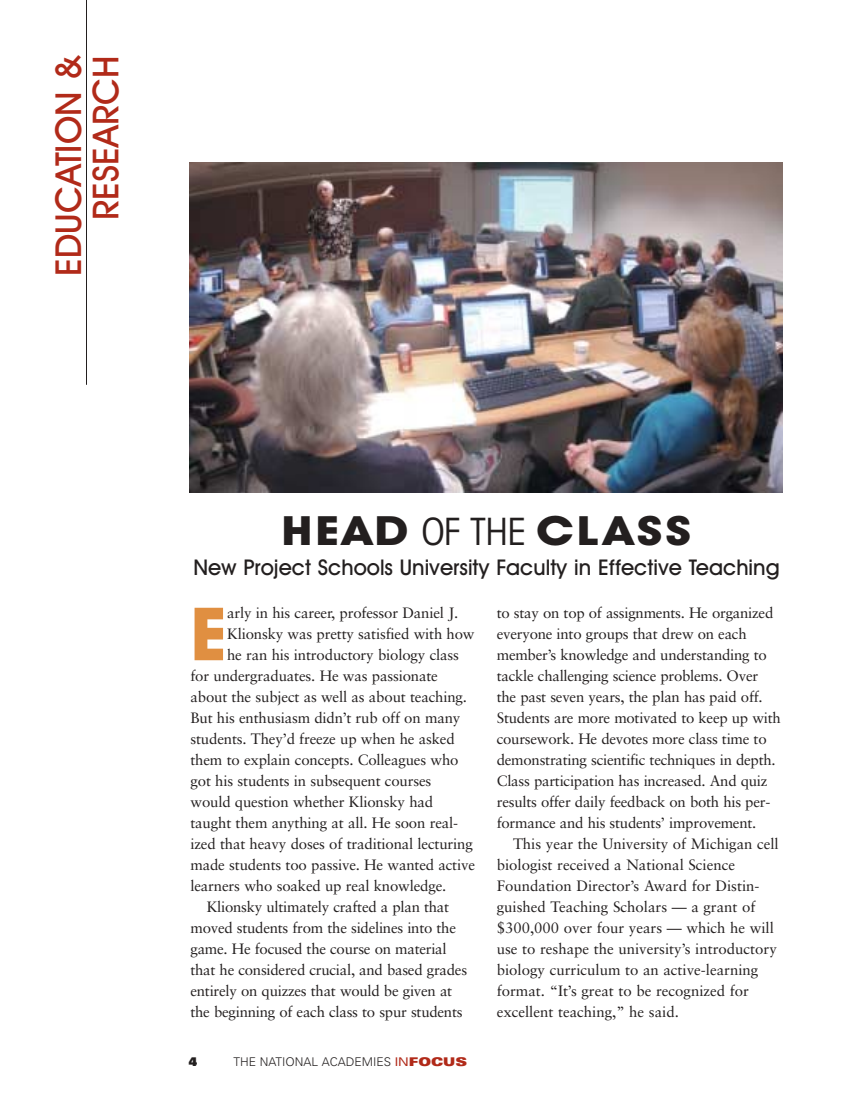
<style>
.page{position:relative;width:864px;height:1107px;background:#fff}
.page>*{position:absolute;margin:0;border:0;box-sizing:border-box;transform-origin:0 0}
.t1{font:700 73.8px "Avant Garde IT Cby BT";color:#e08f41}
.t2{font:700 40.5px "Avant Garde IT Cby BT";letter-spacing:.06em;color:#231f1f;scale:1.2 1}
.t3{font:500 36px/37.5px "Avant Garde IT Cby BT";color:#b12a19;text-align:right}
.t4{font:500 21.75px "Avant Garde IT Cby BT";color:#231f1f}
.t5{font:15px/21px "Sabon";letter-spacing:-.01em;color:#231f1f}
.t6{font:300 12px "Univers";color:#231f1f}
.t7{font:900 12px "Univers";color:#231f1f}
.s1{font-weight:400;font-stretch:condensed;font-size:37.5px}
.s2{font-weight:400;font-stretch:expanded;color:#b12a19}
.s3{font-weight:900;font-stretch:expanded;color:#b12a19}
</style>
<div class="page">
<hr style="left:86px;top:0;width:1px;height:385px;background:#231f1f">
<img style="left:189px;top:162px;width:593px;height:331px">
<h3 class="t3" style="left:54px;top:276px;width:222px;rotate:-90deg">EDUCATION &amp;<br>RESEARCH</h3>
<h2 class="t2" style="left:282px;top:516px;width:343px">HEAD <span class="s1">OF THE</span> CLASS</h2>
<h3 class="t4" style="left:193px;top:559px;width:588px">New Project Schools University Faculty in Effective Teaching</h3>
<h1 class="t1" style="left:190px;top:608px;width:38px">E</h1>
<p class="t5" style="left:227px;top:604px;width:233px">arly in his career, professor Daniel J.</p>
<p class="t5" style="left:227px;top:625px;width:249px">Klionsky was pretty satisfied with how</p>
<p class="t5" style="left:227px;top:646px;width:233px">he ran his introductory biology class</p>
<p class="t5" style="left:190px;top:667px;width:249px">for undergraduates. He was passionate</p>
<p class="t5" style="left:190px;top:688px;width:278px">about the subject as well as about teaching.</p>
<p class="t5" style="left:190px;top:709px;width:271px">But his enthusiasm didn’t rub off on many</p>
<p class="t5" style="left:190px;top:730px;width:266px">students. They’d freeze up when he asked</p>
<p class="t5" style="left:190px;top:751px;width:270px">them to explain concepts. Colleagues who</p>
<p class="t5" style="left:190px;top:772px;width:242px">got his students in subsequent courses</p>
<p class="t5" style="left:190px;top:793px;width:244px">would question whether Klionsky had</p>
<p class="t5" style="left:190px;top:814px;width:269px">taught them anything at all. He soon real-</p>
<p class="t5" style="left:190px;top:835px;width:284px">ized that heavy doses of traditional lecturing</p>
<p class="t5" style="left:190px;top:856px;width:286px">made students too passive. He wanted active</p>
<p class="t5" style="left:190px;top:877px;width:257px">learners who soaked up real knowledge.</p>
<p class="t5" style="left:207px;top:898px;width:244px">Klionsky ultimately crafted a plan that</p>
<p class="t5" style="left:190px;top:919px;width:267px">moved students from the sidelines into the</p>
<p class="t5" style="left:190px;top:940px;width:258px">game. He focused the course on material</p>
<p class="t5" style="left:190px;top:961px;width:278px">that he considered crucial, and based grades</p>
<p class="t5" style="left:190px;top:982px;width:263px">entirely on quizzes that would be given at</p>
<p class="t5" style="left:190px;top:1003px;width:274px">the beginning of each class to spur students</p>
<p class="t7" style="left:189px;top:1058px;width:10px">4</p>
<p class="t6" style="left:233px;top:1058px;width:235px">THE NATIONAL ACADEMIES <span class="s2">IN</span><span class="s3">FOCUS</span></p>
<p class="t5" style="left:497px;top:604px;width:285px">to stay on top of assignments. He organized everyone into groups that drew on each member’s knowledge and understanding to tackle challenging science problems. Over the past seven years, the plan has paid off.<br>Students are more motivated to keep up with coursework. He devotes more class time to demonstrating scientific techniques in depth.<br>Class participation has increased. And quiz results offer daily feedback on both his per&shy;formance and his students’ improvement.</p>
<p class="t5" style="left:497px;top:835px;width:283px;text-indent:16px">This year the University of Michigan cell biologist received a National Science Foundation Director’s Award for Distin&shy;guished Teaching Scholars — a grant of $300,000 over four years — which he will use to reshape the university’s introductory biology curriculum to an active-learning format. “It’s great to be recognized for excellent teaching,” he said.</p>
</div>
